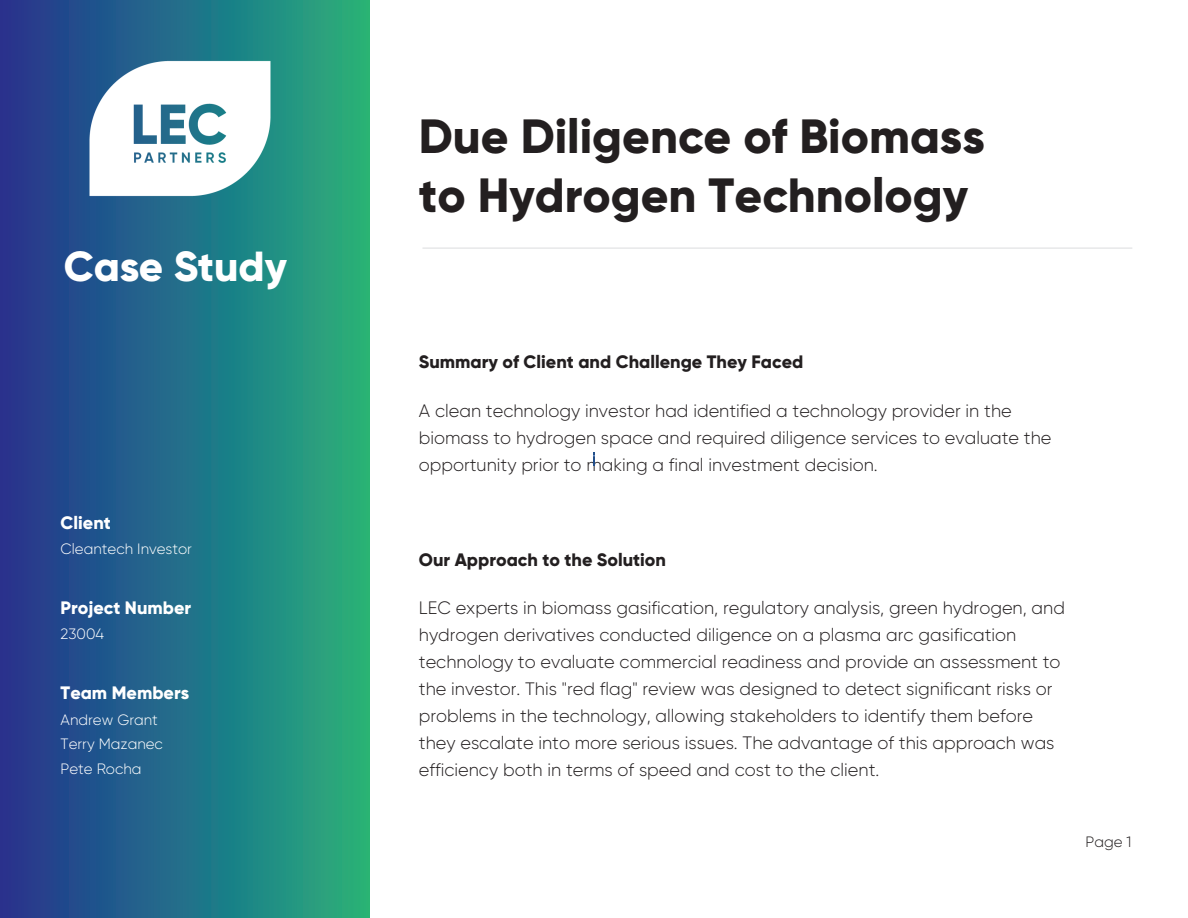
<style>
.page{position:relative;width:1188px;height:918px;background:#fff}
.page>*{position:absolute;margin:0;border:0;box-sizing:border-box;transform-origin:0 0}
.t1{font:800 48px/59.1px "Gilroy";color:#231f20}
.t2{font:800 42px "Gilroy";letter-spacing:-.005em;color:#fff}
.t3{font:300 18px/27px "Gilroy";color:#231f20}
.t4{font:800 18px "Gilroy";color:#231f20}
.t5{font:800 18px "Gilroy";color:#fff}
.t6{font:300 15px/24.3px "Gilroy";color:#fff}
.t7{font:300 15px "Gilroy";color:#231f20}
</style>
<div class="page">
<div style="left:0;top:0;width:369px;height:918px;background:linear-gradient(to right,#223191,#24b17d)"></div>
<hr style="left:422px;top:247px;width:710px;height:2px;background:#e7e8e9">
<img style="left:64px;top:37px;width:224px;height:190px">
<svg style="left:593px;top:452px;width:2px;height:14px"></svg>
<h2 class="t2" style="left:64px;top:240px;width:225px">Case Study</h2>
<p class="t5" style="left:61px;top:511px;width:52px">Client</p>
<p class="t6" style="left:61px;top:537px;width:133px">Cleantech Investor</p>
<p class="t5" style="left:61px;top:597px;width:132px">Project Number</p>
<p class="t6" style="left:61px;top:622px;width:45px">23004</p>
<p class="t5" style="left:61px;top:682px;width:130px">Team Members</p>
<p class="t6" style="left:61px;top:707px;width:104px">Andrew Grant<br>Terry Mazanec<br>Pete Rocha</p>
<h1 class="t1" style="left:419px;top:107px;width:568px">Due Diligence of Biomass to Hydrogen Technology</h1>
<p class="t4" style="left:419px;top:351px;width:386px">Summary of Client and Challenge They Faced</p>
<p class="t3" style="left:419px;top:397px;width:634px">A clean technology investor had identified a technology provider in the biomass to hydrogen space and required diligence services to evaluate the opportunity prior to making a final investment decision.</p>
<p class="t4" style="left:419px;top:549px;width:249px">Our Approach to the Solution</p>
<p class="t3" style="left:419px;top:595px;width:648px">LEC experts in biomass gasification, regulatory analysis, green hydrogen, and hydrogen derivatives conducted diligence on a plasma arc gasification technology to evaluate commercial readiness and provide an assessment to the investor. This "red flag" review was designed to detect significant risks or problems in the technology, allowing stakeholders to identify them before they escalate into more serious issues. The advantage of this approach was efficiency both in terms of speed and cost to the client.</p>
<p class="t7" style="left:1086px;top:832px;width:48px">Page 1</p>
</div>
